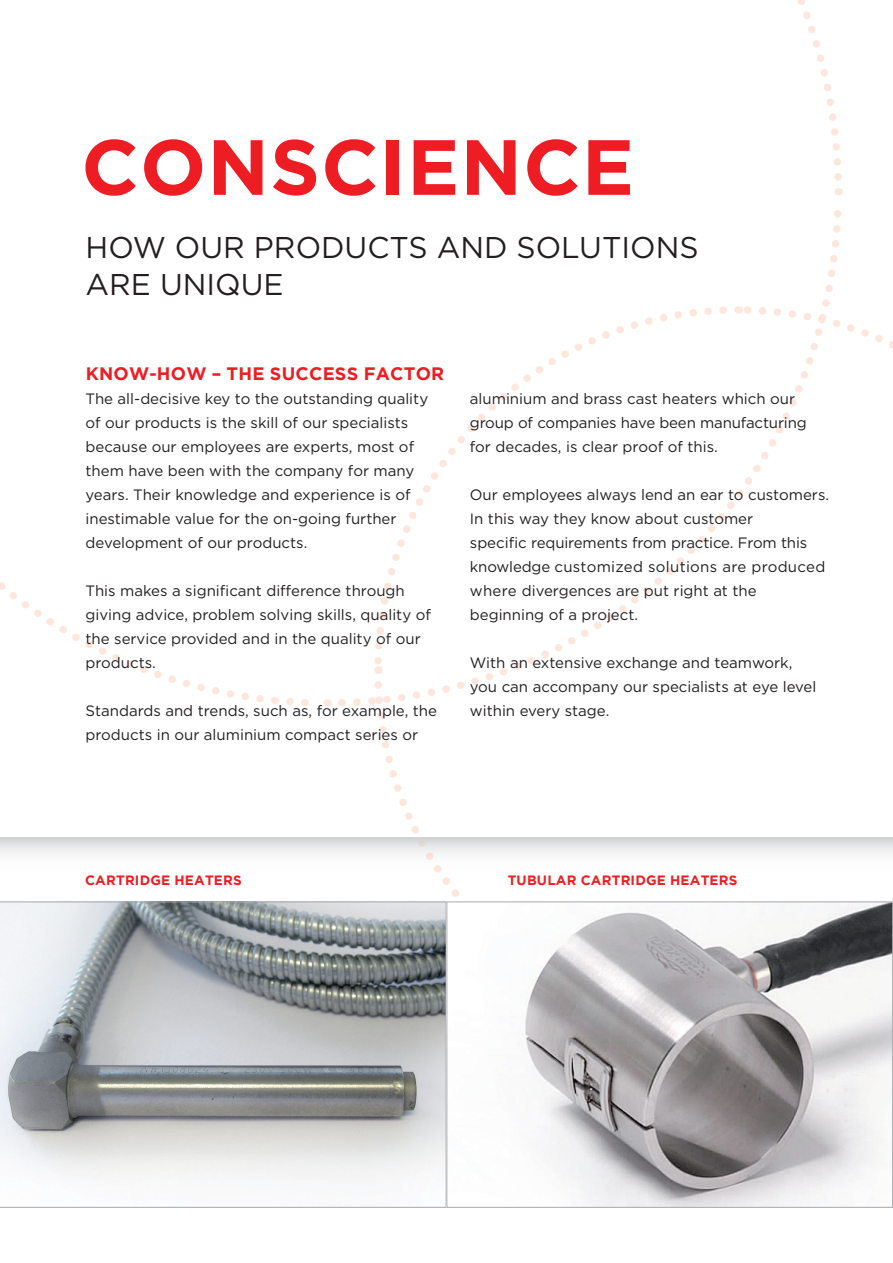
<style>
.page{position:relative;width:893px;height:1263px;background:#fff}
.page>*{position:absolute;margin:0;border:0;box-sizing:border-box;transform-origin:0 0}
.t1{font:700 78px "Gotham";letter-spacing:.015em;color:#ee1d23}
.subline{font:30px "Gotham";color:#231f20}
.Sub2{font:700 18px "Gotham";letter-spacing:.015em;color:#ee1d23}
.Fließtext{font:15px/24px "Gotham";color:#231f20}
.Bildinfo-Überschrift{font:700 13.5px "Gotham";letter-spacing:.015em;color:#ee1d23}
</style>
<div class="page">
<svg style="left:370px;top:711px;width:368px;height:127px"></svg>
<svg style="left:0;top:582px;width:327px;height:125px"></svg>
<svg style="left:338px;top:192px;width:505px;height:515px"></svg>
<svg style="left:798px;top:0;width:44px;height:181px"></svg>
<svg style="left:0;top:838px;width:893px;height:59px"></svg>
<img style="left:525px;top:903px;width:366px;height:303px">
<svg style="left:0;top:901px;width:446px;height:307px"></svg>
<svg style="left:892px;top:901px;width:1px;height:307px"></svg>
<p class="t1" style="left:81px;top:122px;width:554px">CONSCIENCE</p>
<p class="subline" style="left:86px;top:228px;width:615px">HOW OUR PRODUCTS AND SOLUTIONS</p>
<p class="subline" style="left:86px;top:265px;width:200px">ARE UNIQUE</p>
<p class="Sub2" style="left:86px;top:363px;width:360px">KNOW-HOW – THE SUCCESS FACTOR</p>
<p class="Fließtext" style="left:86px;top:386px;width:344px">The all-decisive key to the outstanding quality of our products is the skill of our specialists because our employees are experts, most of them have been with the company for many years. Their knowledge and experience is of inestimable value for the on-going further development of our products.</p>
<p class="Fließtext" style="left:86px;top:578px;width:347px">This makes a significant difference through giving advice, problem solving skills, quality of the service provided and in the quality of our products.</p>
<p class="Fließtext" style="left:86px;top:698px;width:353px">Standards and trends, such as, for example, the products in our aluminium compact series or</p>
<p class="Fließtext" style="left:470px;top:386px;width:338px">aluminium and brass cast heaters which our group of companies have been manufacturing for decades, is clear proof of this.</p>
<p class="Fließtext" style="left:470px;top:482px;width:361px">Our employees always lend an ear to customers.<br>In this way they know about customer<br>specific requirements from practice. From this knowledge customized solutions are produced where divergences are put right at the beginning of a project.</p>
<p class="Fließtext" style="left:470px;top:650px;width:348px">With an extensive exchange and teamwork, you can accompany our specialists at eye level within every stage.</p>
<p class="Bildinfo-Überschrift" style="left:85px;top:872px;width:158px">CARTRIDGE HEATERS</p>
<p class="Bildinfo-Überschrift" style="left:508px;top:872px;width:231px">TUBULAR CARTRIDGE HEATERS</p>
</div>
